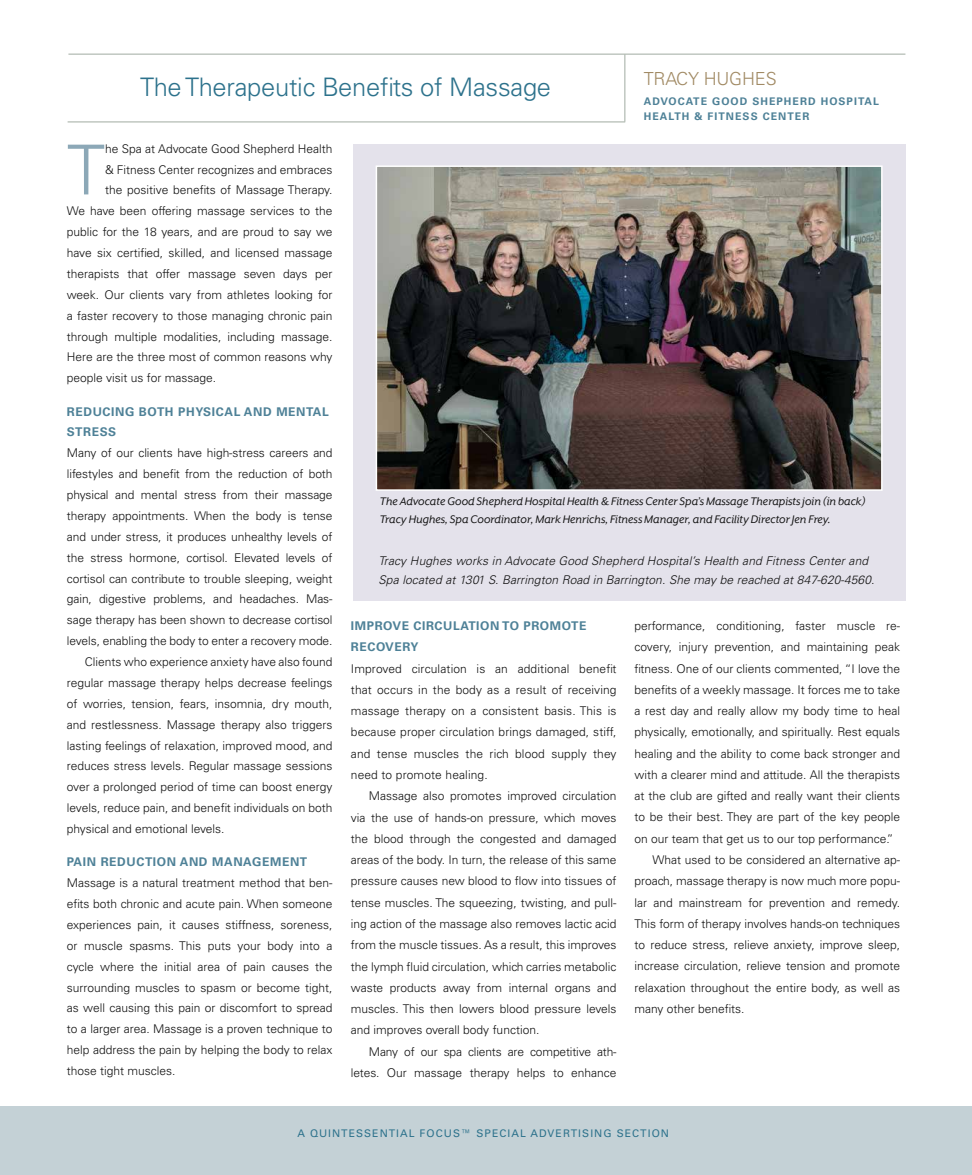
<style>
.page{position:relative;width:972px;height:1175px;background:#fff}
.page>*{position:absolute;margin:0;border:0;box-sizing:border-box;transform-origin:0 0}
.t1{font:300 69px "Univers LT Std";color:#8ca8b7}
.t2{font:300 25.5px "Univers LT Std";letter-spacing:-.01em;color:#2d728c}
.t3{font:300 18px "Univers LT Std";letter-spacing:-.01em;color:#a18a64}
.t4{font:12.75px/18px "Mr Eaves XL San Alt RI";color:#121212}
.t5{font:300 12px/21.3px "Univers LT Std";color:#121212;text-align:justify}
.t6{font:italic 300 12px/19px "Univers LT Std";letter-spacing:.01em;color:#121212}
.t7{font:700 12px/20.9px "Univers LT Std";letter-spacing:.05em;color:#4e8197}
.t8{font:700 10.5px/15px "Univers LT Std";letter-spacing:.1em;color:#4e8197}
.t9{font:10.5px "Univers LT Std";letter-spacing:.1em;color:#2d728c}
</style>
<div class="page">
<div style="left:0;top:1106px;width:972px;height:68px;background:#c4d1d6"></div>
<hr style="left:625px;top:54px;width:1px;height:68px;background:#a0aba1">
<hr style="left:68px;top:54px;width:837px;height:1px;background:#a0aba1">
<div style="left:353px;top:145px;width:552px;height:456px;background:#e4e2eb"></div>
<hr style="left:68px;top:122px;width:557px;height:1px;background:#a0aba1">
<img style="left:376px;top:165px;width:507px;height:326px">
<h2 class="t2" style="left:140px;top:72px;width:412px">The Therapeutic Benefits of Massage</h2>
<h3 class="t3" style="left:644px;top:68px;width:135px">TRACY HUGHES</h3>
<p class="t8" style="left:644px;top:94px;width:237px">ADVOCATE GOOD SHEPHERD HOSPITAL<br>HEALTH &amp; FITNESS CENTER</p>
<h1 class="t1" style="left:67px;top:128px;width:40px">T</h1>
<p class="t5" style="left:105px;top:138px;width:229px">he Spa at Advocate Good Shepherd Health</p>
<p class="t5" style="left:105px;top:159px;width:229px">&amp; Fitness Center recognizes and embraces</p>
<p class="t5" style="left:105px;top:179px;width:229px">the positive benefits of Massage Therapy.</p>
<p class="t5" style="left:67px;top:200px;width:267px">We have been offering massage services to the</p>
<p class="t5" style="left:67px;top:221px;width:267px">public for the 18 years, and are proud to say we</p>
<p class="t5" style="left:67px;top:242px;width:267px">have six certified, skilled, and licensed massage</p>
<p class="t5" style="left:67px;top:263px;width:267px">therapists that offer massage seven days per</p>
<p class="t5" style="left:67px;top:284px;width:267px">week. Our clients vary from athletes looking for</p>
<p class="t5" style="left:67px;top:305px;width:267px">a faster recovery to those managing chronic pain</p>
<p class="t5" style="left:67px;top:326px;width:267px">through multiple modalities, including massage.</p>
<p class="t5" style="left:67px;top:346px;width:267px">Here are the three most of common reasons why</p>
<p class="t5" style="left:67px;top:367px;width:151px">people visit us for massage.</p>
<p class="t7" style="left:67px;top:401px;width:263px">REDUCING BOTH PHYSICAL AND MENTAL<br>STRESS</p>
<p class="t5" style="left:67px;top:442px;width:267px">Many of our clients have high-stress careers and</p>
<p class="t5" style="left:67px;top:463px;width:267px">lifestyles and benefit from the reduction of both</p>
<p class="t5" style="left:67px;top:484px;width:267px">physical and mental stress from their massage</p>
<p class="t5" style="left:67px;top:505px;width:267px">therapy appointments. When the body is tense</p>
<p class="t5" style="left:67px;top:526px;width:267px">and under stress, it produces unhealthy levels of</p>
<p class="t5" style="left:67px;top:547px;width:267px">the stress hormone, cortisol. Elevated levels of</p>
<p class="t5" style="left:67px;top:567px;width:267px">cortisol can contribute to trouble sleeping, weight</p>
<p class="t5" style="left:67px;top:588px;width:267px">gain, digestive problems, and headaches. Mas-</p>
<p class="t5" style="left:67px;top:609px;width:267px">sage therapy has been shown to decrease cortisol</p>
<p class="t5" style="left:67px;top:630px;width:267px">levels, enabling the body to enter a recovery mode.</p>
<p class="t5" style="left:85px;top:651px;width:249px">Clients who experience anxiety have also found</p>
<p class="t5" style="left:67px;top:672px;width:267px">regular massage therapy helps decrease feelings</p>
<p class="t5" style="left:67px;top:693px;width:267px">of worries, tension, fears, insomnia, dry mouth,</p>
<p class="t5" style="left:67px;top:713px;width:267px">and restlessness. Massage therapy also triggers</p>
<p class="t5" style="left:67px;top:734px;width:267px">lasting feelings of relaxation, improved mood, and</p>
<p class="t5" style="left:67px;top:755px;width:267px">reduces stress levels. Regular massage sessions</p>
<p class="t5" style="left:67px;top:776px;width:267px">over a prolonged period of time can boost energy</p>
<p class="t5" style="left:67px;top:797px;width:267px">levels, reduce pain, and benefit individuals on both</p>
<p class="t5" style="left:67px;top:818px;width:159px">physical and emotional levels.</p>
<p class="t7" style="left:67px;top:851px;width:242px">PAIN REDUCTION AND MANAGEMENT</p>
<p class="t5" style="left:67px;top:872px;width:267px;line-height:20.9px">Massage is a natural treatment method that ben&shy;efits both chronic and acute pain. When someone experiences pain, it causes stiffness, soreness, or muscle spasms. This puts your body into a cycle where the initial area of pain causes the surrounding muscles to spasm or become tight, as well causing this pain or discomfort to spread to a larger area. Massage is a proven technique to help address the pain by helping the body to relax those tight muscles.</p>
<p class="t4" style="left:380px;top:492px;width:487px">The Advocate Good Shepherd Hospital Health &amp; Fitness Center Spa’s Massage Therapists join (in back)<br>Tracy Hughes, Spa Coordinator, Mark Henrichs, Fitness Manager, and Facility Director Jen Frey.</p>
<p class="t6" style="left:379px;top:551px;width:498px">Tracy Hughes works in Advocate Good Shepherd Hospital’s Health and Fitness Center and<br>Spa located at 1301 S. Barrington Road in Barrington. She may be reached at 847-620-4560.</p>
<p class="t7" style="left:351px;top:615px;width:237px;line-height:21.3px">IMPROVE CIRCULATION TO PROMOTE<br>RECOVERY</p>
<p class="t5" style="left:351px;top:657px;width:267px">Improved circulation is an additional benefit that occurs in the body as a result of receiving massage therapy on a consistent basis. This is because proper circulation brings damaged, stiff, and tense muscles the rich blood supply they need to promote healing.</p>
<p class="t5" style="left:351px;top:785px;width:267px;text-indent:18px">Massage also promotes improved circulation via the use of hands-on pressure, which moves the blood through the congested and damaged areas of the body. In turn, the release of this same pressure causes new blood to flow into tissues of tense muscles. The squeezing, twisting, and pull&shy;ing action of the massage also removes lactic acid from the muscle tissues. As a result, this improves the lymph fluid circulation, which carries metabolic waste products away from internal organs and muscles. This then lowers blood pressure levels and improves overall body function.</p>
<p class="t5" style="left:351px;top:1040px;width:267px;text-align:right">Many of our spa clients are competitive ath&shy;letes. Our massage therapy helps to enhance</p>
<p class="t5" style="left:635px;top:615px;width:267px">performance, conditioning, faster muscle re-</p>
<p class="t5" style="left:635px;top:636px;width:267px">covery, injury prevention, and maintaining peak</p>
<p class="t5" style="left:635px;top:657px;width:267px">fitness. One of our clients commented, “I love the</p>
<p class="t5" style="left:635px;top:679px;width:267px">benefits of a weekly massage. It forces me to take</p>
<p class="t5" style="left:635px;top:700px;width:267px">a rest day and really allow my body time to heal</p>
<p class="t5" style="left:635px;top:721px;width:267px">physically, emotionally, and spiritually. Rest equals</p>
<p class="t5" style="left:635px;top:742px;width:267px">healing and the ability to come back stronger and</p>
<p class="t5" style="left:635px;top:764px;width:267px">with a clearer mind and attitude. All the therapists</p>
<p class="t5" style="left:635px;top:785px;width:267px">at the club are gifted and really want their clients</p>
<p class="t5" style="left:635px;top:806px;width:267px">to be their best. They are part of the key people</p>
<p class="t5" style="left:635px;top:827px;width:261px">on our team that get us to our top performance.”</p>
<p class="t5" style="left:653px;top:849px;width:249px">What used to be considered an alternative ap-</p>
<p class="t5" style="left:635px;top:870px;width:267px">proach, massage therapy is now much more popu-</p>
<p class="t5" style="left:635px;top:891px;width:267px">lar and mainstream for prevention and remedy.</p>
<p class="t5" style="left:635px;top:912px;width:267px">This form of therapy involves hands-on techniques</p>
<p class="t5" style="left:635px;top:934px;width:267px">to reduce stress, relieve anxiety, improve sleep,</p>
<p class="t5" style="left:635px;top:955px;width:267px">increase circulation, relieve tension and promote</p>
<p class="t5" style="left:635px;top:976px;width:267px">relaxation throughout the entire body, as well as</p>
<p class="t5" style="left:635px;top:998px;width:111px">many other benefits.</p>
<p class="t9" style="left:297px;top:1127px;width:373px">A QUINTESSENTIAL FOCUS™ SPECIAL ADVERTISING SECTION</p>
</div>
